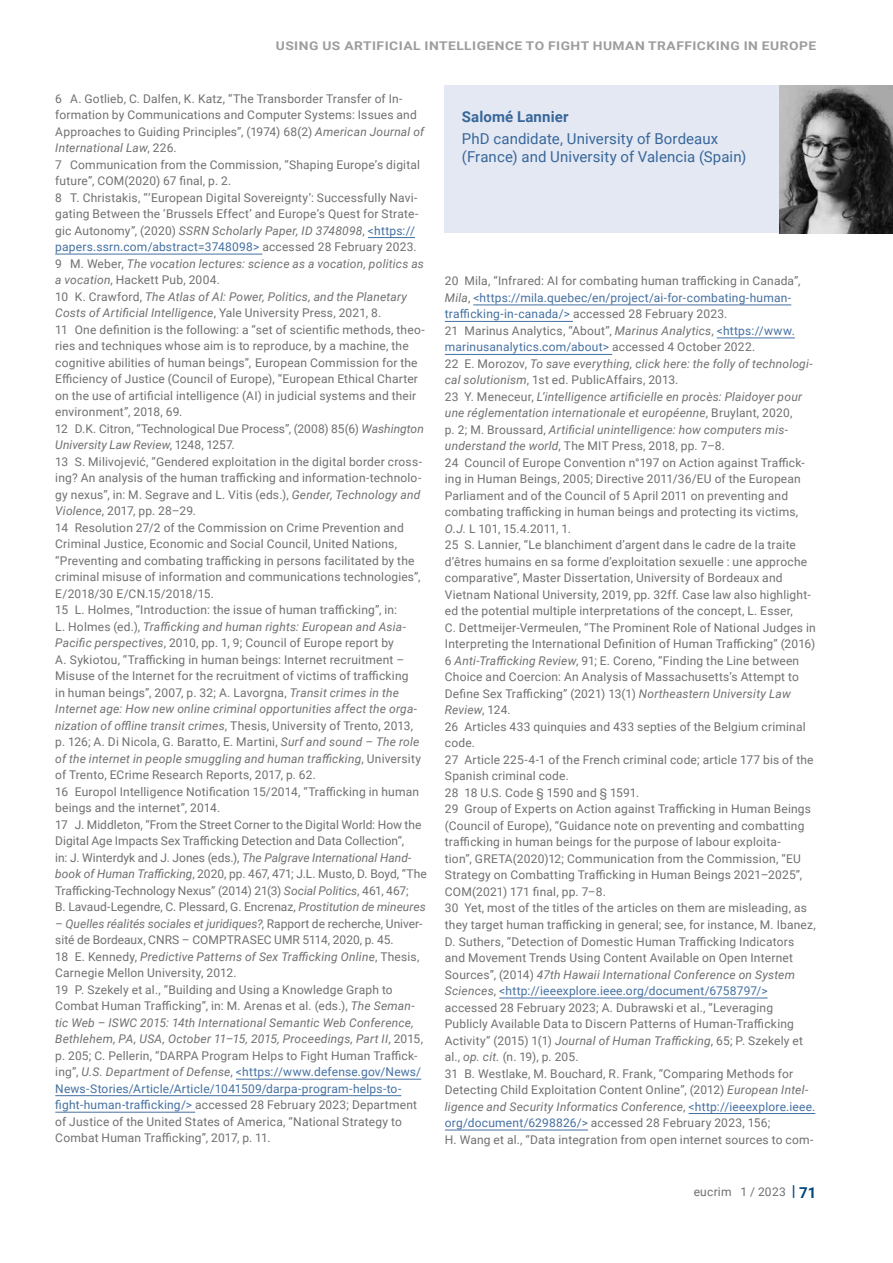
<style>
.page{position:relative;width:893px;height:1263px;background:#fff}
.page>*{position:absolute;margin:0;border:0;box-sizing:border-box;transform-origin:0 0}
.t1{font:15px/18px "Roboto";letter-spacing:.005em;color:#38679a}
.t2{font:700 15px "Roboto";letter-spacing:.01em;color:#38679a}
.t3{font:12px/16.5px "Roboto";letter-spacing:.015em;color:#70706f}
.t4{font:700 12px "Roboto";letter-spacing:.035em;color:#9d9d9d;scale:1.15 1}
.s1{font-style:italic}
.s2{color:#4570a1}
.s3{font-weight:700;font-size:15px;color:#00457d}
</style>
<div class="page">
<div style="left:445px;top:85px;width:448px;height:148px;background:#e4e8f3"></div>
<img style="left:779px;top:85px;width:114px;height:148px">
<hr style="left:368px;top:237px;width:47px;height:1px;background:#4570a1">
<hr style="left:55px;top:254px;width:207px;height:1px;background:#4570a1">
<hr style="left:236px;top:1079px;width:185px;height:1px;background:#4570a1">
<hr style="left:55px;top:1095px;width:346px;height:1px;background:#4570a1">
<hr style="left:55px;top:1112px;width:140px;height:1px;background:#4570a1">
<hr style="left:473px;top:305px;width:318px;height:1px;background:#4570a1">
<hr style="left:445px;top:321px;width:128px;height:1px;background:#4570a1">
<hr style="left:717px;top:338px;width:78px;height:1px;background:#4570a1">
<hr style="left:445px;top:354px;width:167px;height:1px;background:#4570a1">
<hr style="left:499px;top:998px;width:269px;height:1px;background:#4570a1">
<hr style="left:689px;top:1113px;width:126px;height:1px;background:#4570a1">
<hr style="left:445px;top:1130px;width:143px;height:1px;background:#4570a1">
<p class="t4" style="left:276px;top:37px;width:471px">USING US ARTIFICIAL INTELLIGENCE TO FIGHT HUMAN TRAFFICKING IN EUROPE</p>
<p class="t3" style="left:55px;top:90px;width:373px">6 A. Gotlieb, C. Dalfen, K. Katz, “The Transborder Transfer of In&shy;formation by Communications and Computer Systems: Issues and Approaches to Guiding Principles”, (1974) 68(2) <span class="s1">American Journal of International Law</span>, 226.<br>7 Communication from the Commission, “Shaping Europe’s digital future”, COM(2020) 67 final, p. 2.<br>8 T. Christakis, “‘European Digital Sovereignty’: Successfully Navi&shy;gating Between the ‘Brussels Effect’ and Europe’s Quest for Strate&shy;gic Autonomy”, (2020) <span class="s1">SSRN Scholarly Paper, ID 3748098</span>, <span class="s2">&lt;https:// papers.ssrn.com/abstract=3748098&gt;</span> accessed 28 February 2023.<br>9 M. Weber, <span class="s1">The vocation lectures: science as a vocation, politics as a vocation</span>, Hackett Pub, 2004.<br>10 K. Crawford, <span class="s1">The Atlas of AI: Power, Politics, and the Planetary Costs of Artificial Intelligence</span>, Yale University Press, 2021, 8.<br>11 One definition is the following: a “set of scientific methods, theo&shy;ries and techniques whose aim is to reproduce, by a machine, the cognitive abilities of human beings”, European Commission for the Efficiency of Justice (Council of Europe), “European Ethical Charter on the use of artificial intelligence (AI) in judicial systems and their environment”, 2018, 69.<br>12 D.K. Citron, “Technological Due Process”, (2008) 85(6) <span class="s1">Washington University Law Review</span>, 1248, 1257.<br>13 S. Milivojević, “Gendered exploitation in the digital border cross&shy;ing? An analysis of the human trafficking and information-technolo&shy;gy nexus”, in: M. Segrave and L. Vitis (eds.), <span class="s1">Gender, Technology and Violence</span>, 2017, pp. 28–29.<br>14 Resolution 27/2 of the Commission on Crime Prevention and Criminal Justice, Economic and Social Council, United Nations, “Preventing and combating trafficking in persons facilitated by the criminal misuse of information and communications technologies”, E/2018/30 E/CN.15/2018/15.<br>15 L. Holmes, “Introduction: the issue of human trafficking”, in:<br>L. Holmes (ed.), <span class="s1">Trafficking and human rights: European and Asia-Pacific perspectives</span>, 2010, pp. 1, 9; Council of Europe report by<br>A. Sykiotou, “Trafficking in human beings: Internet recruitment – Misuse of the Internet for the recruitment of victims of trafficking<br>in human beings”, 2007, p. 32; A. Lavorgna, <span class="s1">Transit crimes in the Internet age: How new online criminal opportunities affect the orga&shy;nization of offline transit crimes</span>, Thesis, University of Trento, 2013,<br>p. 126; A. Di Nicola, G. Baratto, E. Martini, <span class="s1">Surf and sound – The role of the internet in people smuggling and human trafficking</span>, University of Trento, ECrime Research Reports, 2017, p. 62.<br>16 Europol Intelligence Notification 15/2014, “Trafficking in human beings and the internet”, 2014.<br>17 J. Middleton, “From the Street Corner to the Digital World: How the Digital Age Impacts Sex Trafficking Detection and Data Collection”,<br>in: J. Winterdyk and J. Jones (eds.), <span class="s1">The Palgrave International Hand&shy;book of Human Trafficking</span>, 2020, pp. 467, 471; J.L. Musto, D. Boyd, “The Trafficking-Technology Nexus” (2014) 21(3) <span class="s1">Social Politics</span>, 461, 467;<br>B. Lavaud-Legendre, C. Plessard, G. Encrenaz, <span class="s1">Prostitution de mineures</span></p>
<p class="t3" style="left:55px;top:915px;width:369px"><span class="s1">– Quelles réalités sociales et juridiques?</span>, Rapport de recherche, Univer&shy;sité de Bordeaux, CNRS – COMPTRASEC UMR 5114, 2020, p. 45.<br>18 E. Kennedy, <span class="s1">Predictive Patterns of Sex Trafficking Online</span>, Thesis, Carnegie Mellon University, 2012.<br>19 P. Szekely et al., “Building and Using a Knowledge Graph to Combat Human Trafficking”, in: M. Arenas et al. (eds.), <span class="s1">The Seman&shy;tic Web – ISWC 2015: 14th International Semantic Web Conference, Bethlehem, PA, USA, October 11–15, 2015, Proceedings, Part II</span>, 2015, p. 205; C. Pellerin, “DARPA Program Helps to Fight Human Traffick&shy;ing”, <span class="s1">U.S. Department of Defense</span>, <span class="s2">&lt;https://www.defense.gov/News/ News-Stories/Article/Article/1041509/darpa-program-helps-to&shy;fight-human-trafficking/&gt;</span> accessed 28 February 2023; Department of Justice of the United States of America, “National Strategy to Combat Human Trafficking”, 2017, p. 11.</p>
<p class="t2" style="left:462px;top:106px;width:108px">Salomé Lannier</p>
<p class="t1" style="left:462px;top:129px;width:286px">PhD candidate, University of Bordeaux (France) and University of Valencia (Spain)</p>
<p class="t3" style="left:445px;top:272px;width:372px">20 Mila, “Infrared: AI for combating human trafficking in Canada”, <span class="s1">Mila</span>, <span class="s2">&lt;https://mila.quebec/en/project/ai-for-combating-human&shy;trafficking-in-canada/&gt;</span> accessed 28 February 2023.<br>21 Marinus Analytics, “About”, <span class="s1">Marinus Analytics</span>, <span class="s2">&lt;https://www. marinusanalytics.com/about&gt;</span> accessed 4 October 2022.<br>22 E. Morozov, <span class="s1">To save everything, click here: the folly of technologi&shy;cal solutionism</span>, 1st ed. PublicAffairs, 2013.<br>23 Y. Meneceur, <span class="s1">L’intelligence artificielle en procès: Plaidoyer pour une réglementation internationale et européenne</span>, Bruylant, 2020,<br>p. 2; M. Broussard, <span class="s1">Artificial unintelligence: how computers mis&shy;understand the world</span>, The MIT Press, 2018, pp. 7–8.<br>24 Council of Europe Convention n°197 on Action against Traffick&shy;ing in Human Beings, 2005; Directive 2011/36/EU of the European Parliament and of the Council of 5 April 2011 on preventing and combating trafficking in human beings and protecting its victims, <span class="s1">O.J.</span> L 101, 15.4.2011, 1.<br>25 S. Lannier, “Le blanchiment d’argent dans le cadre de la traite d’êtres humains en sa forme d’exploitation sexuelle : une approche comparative”, Master Dissertation, University of Bordeaux and Vietnam National University, 2019, pp. 32ff. Case law also highlight&shy;ed the potential multiple interpretations of the concept, L. Esser,<br>C. Dettmeijer-Vermeulen, “The Prominent Role of National Judges in Interpreting the International Definition of Human Trafficking” (2016)<br>6 <span class="s1">Anti-Trafficking Review</span>, 91; E. Coreno, “Finding the Line between Choice and Coercion: An Analysis of Massachusetts’s Attempt to Define Sex Trafficking” (2021) 13(1) <span class="s1">Northeastern University Law Review</span>, 124.<br>26 Articles 433 quinquies and 433 septies of the Belgium criminal code.<br>27 Article 225-4-1 of the French criminal code; article 177 bis of the Spanish criminal code.<br>28 18 U.S. Code § 1590 and § 1591.<br>29 Group of Experts on Action against Trafficking in Human Beings (Council of Europe), “Guidance note on preventing and combatting trafficking in human beings for the purpose of labour exploita-<br>tion”, GRETA(2020)12; Communication from the Commission, “EU Strategy on Combatting Trafficking in Human Beings 2021–2025”, COM(2021) 171 final, pp. 7–8.<br>30 Yet, most of the titles of the articles on them are misleading, as they target human trafficking in general; see, for instance, M. Ibanez, D. Suthers, “Detection of Domestic Human Trafficking Indicators and Movement Trends Using Content Available on Open Internet Sources”, (2014) <span class="s1">47th Hawaii International Conference on System Sciences</span>, <span class="s2">&lt;http://ieeexplore.ieee.org/document/6758797/&gt; </span>accessed 28 February 2023; A. Dubrawski et al., “Leveraging Publicly Available Data to Discern Patterns of Human-Trafficking Activity” (2015) 1(1) <span class="s1">Journal of Human Trafficking</span>, 65; P. Szekely et al., <span class="s1">op. cit.</span> (n. 19), p. 205.<br>31 B. Westlake, M. Bouchard, R. Frank, “Comparing Methods for Detecting Child Exploitation Content Online”, (2012) <span class="s1">European Intel&shy;ligence and Security Informatics Conference</span>, <span class="s2">&lt;http://ieeexplore.ieee. org/document/6298826/&gt;</span> accessed 28 February 2023, 156;<br>H. Wang et al., “Data integration from open internet sources to com-</p>
<p class="t3" style="left:694px;top:1183px;width:124px">eucrim 1 / 2023 <span class="s3">| 71</span></p>
</div>
